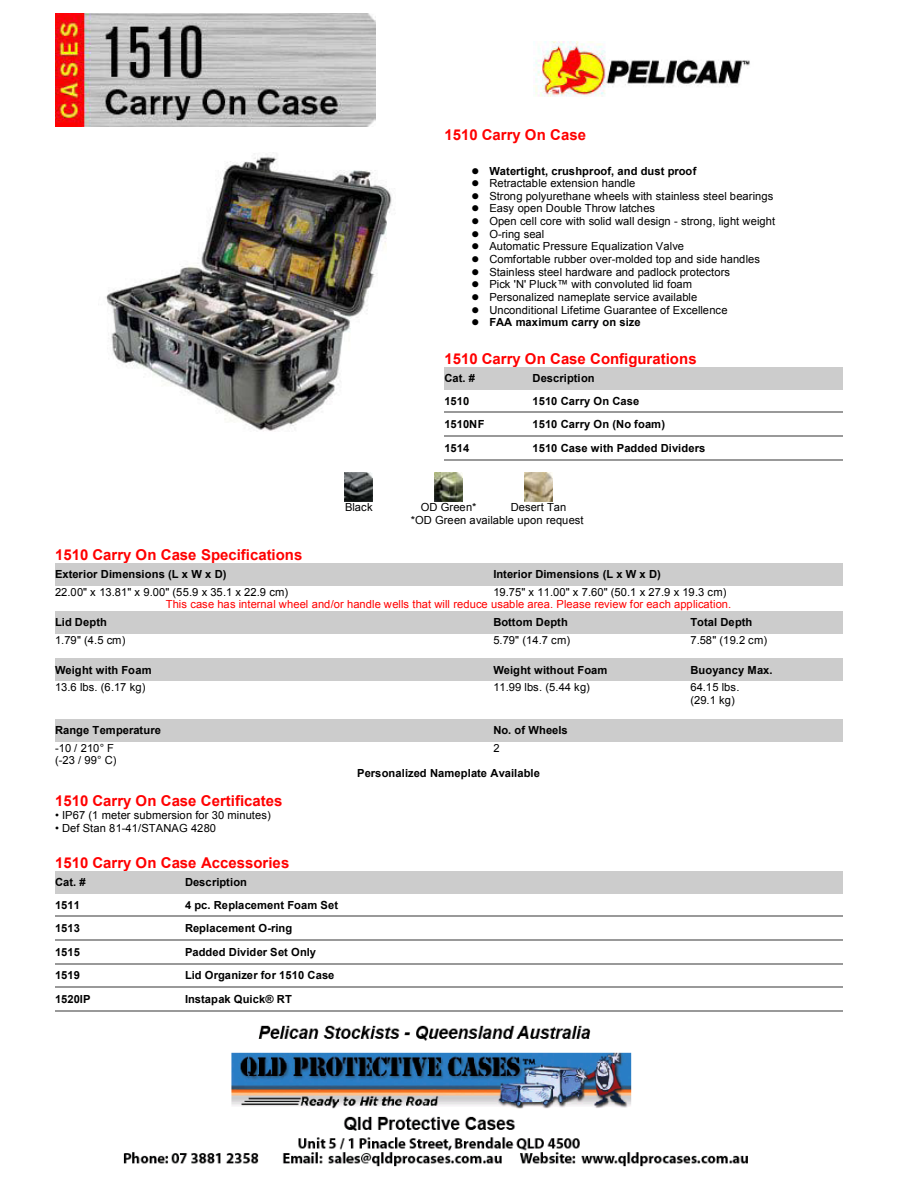
<style>
.page{position:relative;width:918px;height:1188px;background:#fff}
.page>*{position:absolute;margin:0;border:0;box-sizing:border-box;transform-origin:0 0}
.t1{font:700 15px "Arial";color:#f00}
.t2{font:11.1px/12.6px "Arial";color:#000}
.t3{font:700 11.1px "Arial";color:#000}
.t4{font:11.1px "Arial";color:#f00}
</style>
<div class="page">
<img style="left:55px;top:14px;width:321px;height:112px">
<img style="left:534px;top:42px;width:216px;height:55px">
<img style="left:105px;top:153px;width:287px;height:278px">
<div style="left:444px;top:367px;width:66px;height:22px;background:#ccc"></div>
<div style="left:510px;top:367px;width:23px;height:22px;background:#ccc"></div>
<div style="left:533px;top:367px;width:282px;height:22px;background:#ccc"></div>
<div style="left:815px;top:367px;width:23px;height:22px;background:#ccc"></div>
<div style="left:838px;top:367px;width:5px;height:22px;background:#ccc"></div>
<hr style="left:444px;top:412px;width:66px;height:1px;background:#999">
<svg style="left:510px;top:412px;width:23px;height:1px"></svg>
<hr style="left:533px;top:412px;width:282px;height:1px;background:#999">
<svg style="left:815px;top:412px;width:28px;height:1px"></svg>
<hr style="left:444px;top:436px;width:66px;height:1px;background:#999">
<svg style="left:510px;top:436px;width:23px;height:1px"></svg>
<hr style="left:533px;top:436px;width:282px;height:1px;background:#999">
<svg style="left:815px;top:436px;width:28px;height:1px"></svg>
<hr style="left:444px;top:459px;width:66px;height:1px;background:#999">
<svg style="left:510px;top:459px;width:23px;height:1px"></svg>
<hr style="left:533px;top:459px;width:282px;height:1px;background:#999">
<svg style="left:815px;top:459px;width:28px;height:1px"></svg>
<img style="left:345px;top:473px;width:28px;height:28px">
<img style="left:435px;top:473px;width:28px;height:28px">
<img style="left:525px;top:473px;width:28px;height:28px">
<div style="left:55px;top:563px;width:432px;height:22px;background:#ccc"></div>
<div style="left:487px;top:563px;width:6px;height:22px;background:#ccc"></div>
<div style="left:493px;top:563px;width:350px;height:22px;background:#ccc"></div>
<div style="left:55px;top:611px;width:432px;height:22px;background:#ccc"></div>
<div style="left:487px;top:611px;width:6px;height:22px;background:#ccc"></div>
<div style="left:493px;top:611px;width:197px;height:22px;background:#ccc"></div>
<div style="left:690px;top:611px;width:153px;height:22px;background:#ccc"></div>
<div style="left:55px;top:659px;width:432px;height:22px;background:#ccc"></div>
<div style="left:487px;top:659px;width:6px;height:22px;background:#ccc"></div>
<div style="left:493px;top:659px;width:197px;height:22px;background:#ccc"></div>
<div style="left:690px;top:659px;width:153px;height:22px;background:#ccc"></div>
<div style="left:55px;top:719px;width:432px;height:23px;background:#ccc"></div>
<div style="left:487px;top:719px;width:6px;height:23px;background:#ccc"></div>
<div style="left:493px;top:719px;width:197px;height:23px;background:#ccc"></div>
<div style="left:690px;top:719px;width:153px;height:23px;background:#ccc"></div>
<div style="left:55px;top:871px;width:108px;height:22px;background:#ccc"></div>
<div style="left:163px;top:871px;width:22px;height:22px;background:#ccc"></div>
<div style="left:185px;top:871px;width:460px;height:22px;background:#ccc"></div>
<div style="left:645px;top:871px;width:22px;height:22px;background:#ccc"></div>
<div style="left:667px;top:871px;width:176px;height:22px;background:#ccc"></div>
<hr style="left:55px;top:916px;width:108px;height:1px;background:#999">
<svg style="left:163px;top:916px;width:22px;height:1px"></svg>
<hr style="left:185px;top:916px;width:460px;height:1px;background:#999">
<svg style="left:645px;top:916px;width:22px;height:1px"></svg>
<hr style="left:667px;top:916px;width:176px;height:1px;background:#999">
<hr style="left:55px;top:940px;width:108px;height:1px;background:#999">
<svg style="left:163px;top:940px;width:22px;height:1px"></svg>
<hr style="left:185px;top:940px;width:460px;height:1px;background:#999">
<svg style="left:645px;top:940px;width:22px;height:1px"></svg>
<hr style="left:667px;top:940px;width:176px;height:1px;background:#999">
<hr style="left:55px;top:963px;width:108px;height:1px;background:#999">
<svg style="left:163px;top:963px;width:22px;height:1px"></svg>
<hr style="left:185px;top:963px;width:460px;height:1px;background:#999">
<svg style="left:645px;top:963px;width:22px;height:1px"></svg>
<hr style="left:667px;top:963px;width:176px;height:1px;background:#999">
<hr style="left:55px;top:987px;width:108px;height:1px;background:#999">
<svg style="left:163px;top:987px;width:22px;height:1px"></svg>
<hr style="left:185px;top:987px;width:460px;height:1px;background:#999">
<svg style="left:645px;top:987px;width:22px;height:1px"></svg>
<hr style="left:667px;top:987px;width:176px;height:1px;background:#999">
<hr style="left:55px;top:1010px;width:108px;height:2px;background:#999">
<hr style="left:163px;top:1010px;width:22px;height:2px;background:#999">
<hr style="left:185px;top:1010px;width:460px;height:2px;background:#999">
<hr style="left:645px;top:1010px;width:22px;height:2px;background:#999">
<hr style="left:667px;top:1010px;width:176px;height:2px;background:#999">
<img style="left:124px;top:1025px;width:624px;height:142px">
<h1 class="t1" style="left:444px;top:125px;width:143px">1510 Carry On Case</h1>
<p class="t3" style="left:471px;top:163px;width:227px">● Watertight, crushproof, and dust proof</p>
<p class="t2" style="left:471px;top:177px;width:166px">● Retractable extension handle</p>
<p class="t2" style="left:471px;top:190px;width:303px">● Strong polyurethane wheels with stainless steel bearings</p>
<p class="t2" style="left:471px;top:202px;width:185px">● Easy open Double Throw latches</p>
<p class="t2" style="left:471px;top:215px;width:305px">● Open cell core with solid wall design - strong, light weight</p>
<p class="t2" style="left:471px;top:228px;width:74px">● O-ring seal</p>
<p class="t2" style="left:471px;top:240px;width:214px">● Automatic Pressure Equalization Valve</p>
<p class="t2" style="left:471px;top:253px;width:290px">● Comfortable rubber over-molded top and side handles</p>
<p class="t2" style="left:471px;top:266px;width:260px">● Stainless steel hardware and padlock protectors</p>
<p class="t2" style="left:471px;top:278px;width:222px">● Pick 'N' Pluck™ with convoluted lid foam</p>
<p class="t2" style="left:471px;top:291px;width:227px">● Personalized nameplate service available</p>
<p class="t2" style="left:471px;top:304px;width:258px">● Unconditional Lifetime Guarantee of Excellence</p>
<p class="t3" style="left:471px;top:315px;width:171px">● FAA maximum carry on size</p>
<h1 class="t1" style="left:444px;top:349px;width:254px">1510 Carry On Case Configurations</h1>
<p class="t3" style="left:444px;top:371px;width:32px">Cat. #</p>
<p class="t3" style="left:533px;top:371px;width:64px">Description</p>
<p class="t3" style="left:444px;top:393px;width:26px">1510</p>
<p class="t3" style="left:533px;top:393px;width:108px">1510 Carry On Case</p>
<p class="t3" style="left:444px;top:417px;width:42px">1510NF</p>
<p class="t3" style="left:533px;top:417px;width:134px">1510 Carry On (No foam)</p>
<p class="t3" style="left:444px;top:441px;width:26px">1514</p>
<p class="t3" style="left:533px;top:441px;width:174px">1510 Case with Padded Dividers</p>
<p class="t2" style="left:345px;top:501px;width:29px">Black</p>
<p class="t2" style="left:421px;top:501px;width:57px">OD Green*</p>
<p class="t2" style="left:411px;top:501px;width:174px;text-indent:100px">Desert Tan *OD Green available upon request</p>
<h1 class="t1" style="left:55px;top:545px;width:249px">1510 Carry On Case Specifications</h1>
<p class="t3" style="left:55px;top:567px;width:173px">Exterior Dimensions (L x W x D)</p>
<p class="t3" style="left:493px;top:567px;width:169px">Interior Dimensions (L x W x D)</p>
<p class="t2" style="left:55px;top:586px;width:235px">22.00" x 13.81" x 9.00" (55.9 x 35.1 x 22.9 cm)</p>
<p class="t2" style="left:493px;top:586px;width:235px">19.75" x 11.00" x 7.60" (50.1 x 27.9 x 19.3 cm)</p>
<p class="t4" style="left:166px;top:597px;width:567px">This case has internal wheel and/or handle wells that will reduce usable area. Please review for each application.</p>
<p class="t3" style="left:55px;top:615px;width:53px">Lid Depth</p>
<p class="t3" style="left:493px;top:615px;width:76px">Bottom Depth</p>
<p class="t3" style="left:690px;top:615px;width:63px">Total Depth</p>
<p class="t2" style="left:55px;top:634px;width:72px">1.79" (4.5 cm)</p>
<p class="t2" style="left:493px;top:634px;width:78px">5.79" (14.7 cm)</p>
<p class="t2" style="left:690px;top:634px;width:78px">7.58" (19.2 cm)</p>
<p class="t3" style="left:55px;top:663px;width:98px">Weight with Foam</p>
<p class="t3" style="left:493px;top:663px;width:115px">Weight without Foam</p>
<p class="t3" style="left:690px;top:663px;width:84px">Buoyancy Max.</p>
<p class="t2" style="left:55px;top:681px;width:92px">13.6 lbs. (6.17 kg)</p>
<p class="t2" style="left:493px;top:681px;width:98px">11.99 lbs. (5.44 kg)</p>
<p class="t2" style="left:690px;top:681px;width:50px">64.15 lbs. (29.1 kg)</p>
<p class="t3" style="left:55px;top:723px;width:107px">Range Temperature</p>
<p class="t3" style="left:493px;top:723px;width:76px">No. of Wheels</p>
<p class="t2" style="left:55px;top:742px;width:63px">-10 / 210° F (-23 / 99° C)</p>
<p class="t2" style="left:493px;top:742px;width:8px">2</p>
<p class="t3" style="left:357px;top:766px;width:184px">Personalized Nameplate Available</p>
<h1 class="t1" style="left:55px;top:791px;width:229px">1510 Carry On Case Certificates</h1>
<p class="t2" style="left:55px;top:809px;width:217px">• IP67 (1 meter submersion for 30 minutes)</p>
<p class="t2" style="left:55px;top:822px;width:163px">• Def Stan 81-41/STANAG 4280</p>
<h1 class="t1" style="left:55px;top:853px;width:236px">1510 Carry On Case Accessories</h1>
<p class="t3" style="left:55px;top:875px;width:32px">Cat. #</p>
<p class="t3" style="left:185px;top:875px;width:64px">Description</p>
<p class="t3" style="left:55px;top:897px;width:26px">1511</p>
<p class="t3" style="left:185px;top:897px;width:155px">4 pc. Replacement Foam Set</p>
<p class="t3" style="left:55px;top:921px;width:26px">1513</p>
<p class="t3" style="left:185px;top:921px;width:109px">Replacement O-ring</p>
<p class="t3" style="left:55px;top:945px;width:26px">1515</p>
<p class="t3" style="left:185px;top:945px;width:133px">Padded Divider Set Only</p>
<p class="t3" style="left:55px;top:968px;width:26px">1519</p>
<p class="t3" style="left:185px;top:968px;width:151px">Lid Organizer for 1510 Case</p>
<p class="t3" style="left:55px;top:992px;width:37px">1520IP</p>
<p class="t3" style="left:185px;top:992px;width:108px">Instapak Quick® RT</p>
</div>
